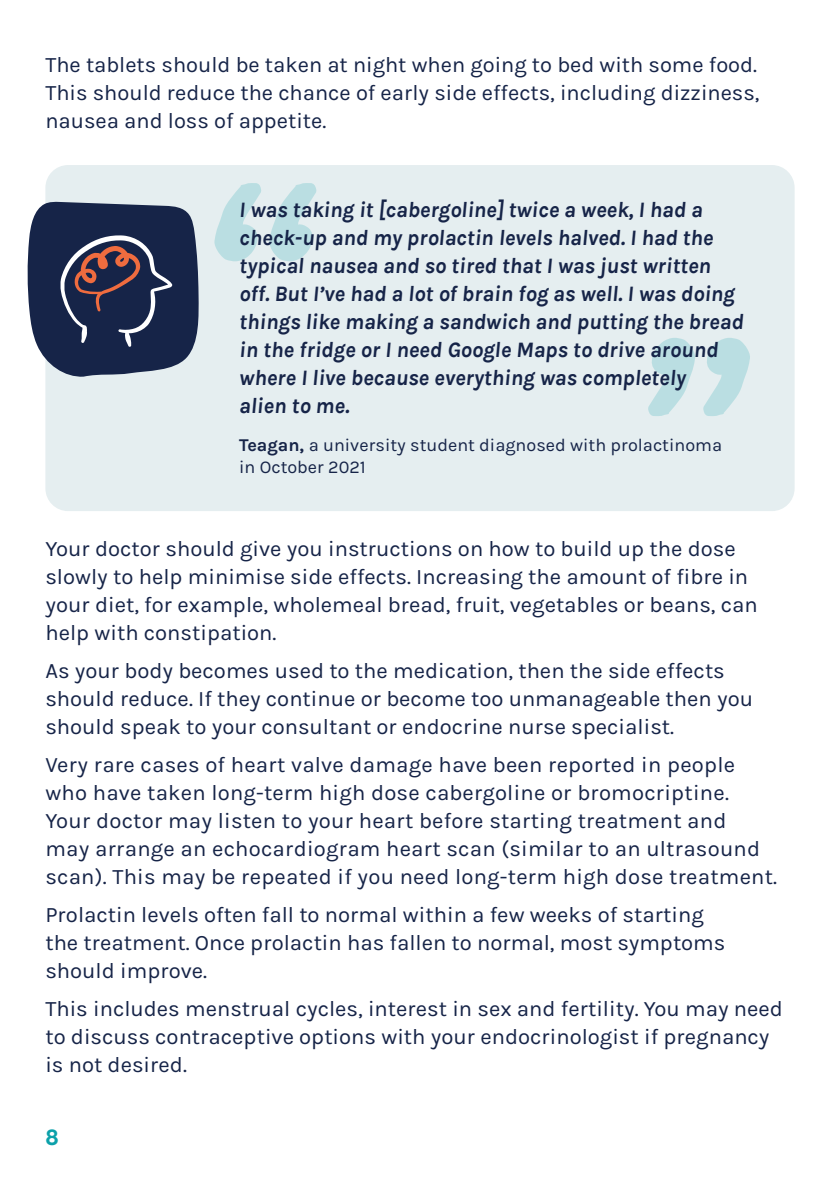
<style>
.page{position:relative;width:840px;height:1191px;background:#fff}
.page>*{position:absolute;margin:0;border:0;box-sizing:border-box;transform-origin:0 0}
.t1{font:22px/28px "Karla";color:#162448}
.t2{font:italic 700 22px/28px "Karla";color:#162448}
.t3{font:500 22px "MADE Tommy Soft";color:#0ca1aa}
.t4{font:18px/22px "Karla";color:#162448}
.s1{font-weight:700}
</style>
<div class="page">
<div style="left:45px;top:165px;width:749px;height:346px;background:#e5eef0;border-radius:23px"></div>
<svg style="left:214px;top:183px;width:102px;height:78px"></svg>
<svg style="left:648px;top:338px;width:101px;height:78px"></svg>
<svg style="left:27px;top:202px;width:172px;height:175px;background:#3d4460"></svg>
<p class="t1" style="left:45px;top:51px;width:715px;text-align:justify">The tablets should be taken at night when going to bed with some food.<br>This should reduce the chance of early side effects, including dizziness, nausea and loss of appetite.</p>
<p class="t2" style="left:239px;top:196px;width:505px">I was taking it [cabergoline] twice a week, I had a check-up and my prolactin levels halved. I had the typical nausea and so tired that I was just written off. But I’ve had a lot of brain fog as well. I was doing things like making a sandwich and putting the bread in the fridge or I need Google Maps to drive around where I live because everything was completely<br>alien to me.0</p>
<p class="t4" style="left:239px;top:435px;width:484px"><span class="s1">Teagan,</span> a university student diagnosed with prolactinoma in October 2021</p>
<p class="t1" style="left:45px;top:535px;width:713px">Your doctor should give you instructions on how to build up the dose slowly to help minimise side effects. Increasing the amount of fibre in your diet, for example, wholemeal bread, fruit, vegetables or beans, can help with constipation.</p>
<p class="t1" style="left:45px;top:657px;width:708px">As your body becomes used to the medication, then the side effects should reduce. If they continue or become too unmanageable then you should speak to your consultant or endocrine nurse specialist.</p>
<p class="t1" style="left:45px;top:751px;width:733px">Very rare cases of heart valve damage have been reported in people who have taken long-term high dose cabergoline or bromocriptine.<br>Your doctor may listen to your heart before starting treatment and<br>may arrange an echocardiogram heart scan (similar to an ultrasound scan). This may be repeated if you need long-term high dose treatment.</p>
<p class="t1" style="left:45px;top:901px;width:681px">Prolactin levels often fall to normal within a few weeks of starting the treatment. Once prolactin has fallen to normal, most symptoms should improve.</p>
<p class="t1" style="left:45px;top:995px;width:738px">This includes menstrual cycles, interest in sex and fertility. You may need to discuss contraceptive options with your endocrinologist if pregnancy is not desired.</p>
<p class="t3" style="left:45px;top:1123px;width:15px">8</p>
</div>
